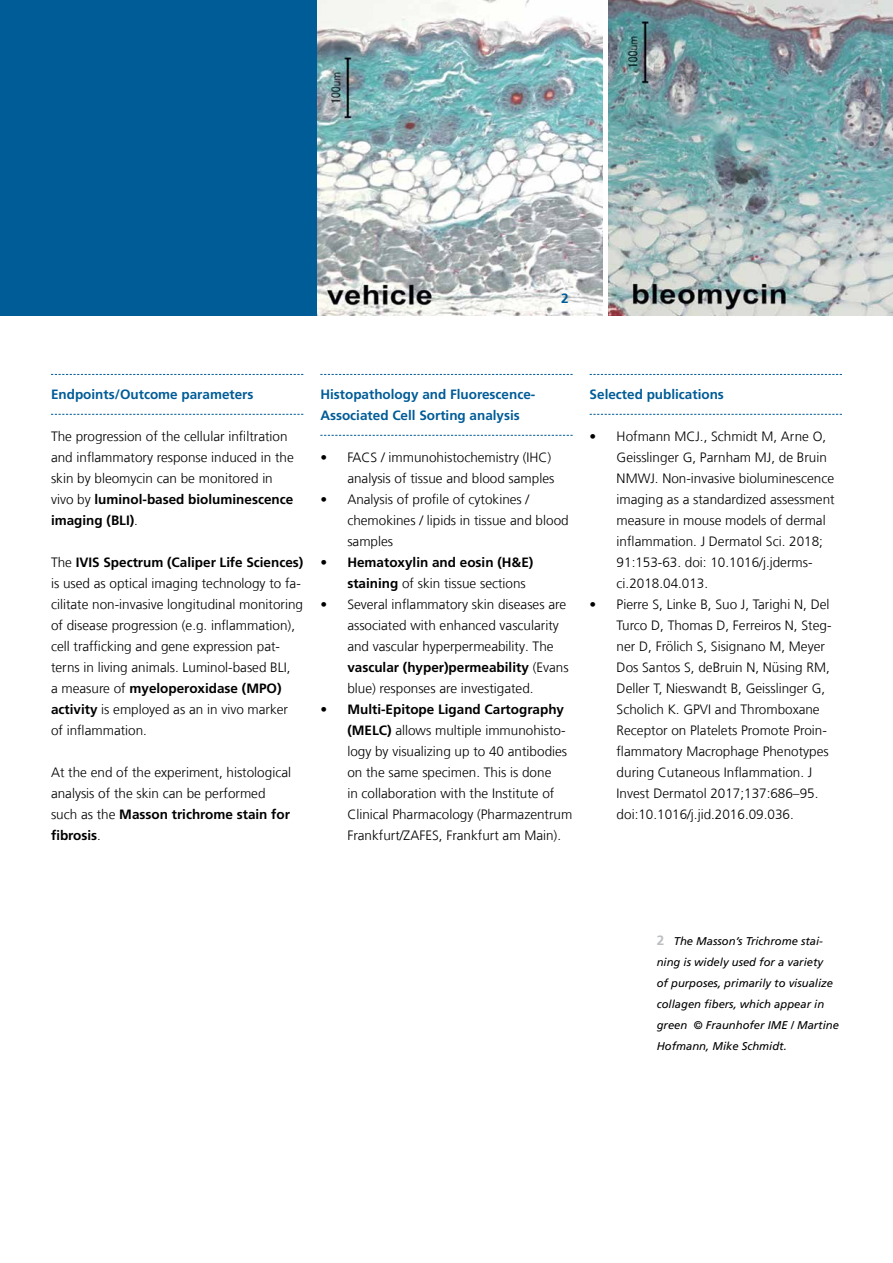
<style>
.page{position:relative;width:893px;height:1263px;background:#fff}
.page>*{position:absolute;margin:0;border:0;box-sizing:border-box;transform-origin:0 0}
.t1{font:300 13.5px/21px "Frutiger LT Com";color:#000}
.t2{font:700 13.5px/21px "Frutiger LT Com";color:#005c97}
.t3{font:700 13.5px/21px "Frutiger LT Com";color:#000}
.t4{font:italic 11.25px/21px "Frutiger LT Com";color:#000}
.s1{font-weight:700}
.s2{font-weight:300}
.s3{font-weight:700;font-style:normal;font-size:13.5px;color:#bbbec1}
</style>
<div class="page">
<div style="left:0;top:0;width:321px;height:316px;background:#005c97"></div>
<svg style="left:51px;top:374px;width:252px;height:1px"></svg>
<svg style="left:51px;top:414px;width:252px;height:1px"></svg>
<svg style="left:590px;top:374px;width:252px;height:1px"></svg>
<svg style="left:590px;top:414px;width:252px;height:1px"></svg>
<svg style="left:320px;top:374px;width:253px;height:1px"></svg>
<svg style="left:320px;top:435px;width:253px;height:1px"></svg>
<img style="left:317px;top:0;width:285px;height:315px">
<img style="left:609px;top:0;width:284px;height:316px">
<p class="t2" style="left:561px;top:288px;width:9px">2</p>
<p class="t2" style="left:51px;top:384px;width:204px">Endpoints/Outcome parameters</p>
<p class="t1" style="left:51px;top:426px;width:244px">The progression of the cellular infiltration and inflammatory response induced in the skin by bleomycin can be monitored in vivo by <span class="s1">luminol-based bioluminescence imaging (BLI)</span>.</p>
<p class="t1" style="left:51px;top:552px;width:254px">The <span class="s1">IVIS Spectrum (Caliper Life Sciences) </span>is used as optical imaging technology to fa&shy;cilitate non-invasive longitudinal monitoring of disease progression (e.g. inflammation), cell trafficking and gene expression pat&shy;terns in living animals. Luminol-based BLI,<br>a measure of <span class="s1">myeloperoxidase (MPO) activity</span> is employed as an in vivo marker of inflammation.</p>
<p class="t1" style="left:51px;top:762px;width:242px">At the end of the experiment, histological analysis of the skin can be performed such as the <span class="s1">Masson trichrome stain for fibrosis</span>.</p>
<p class="t2" style="left:320px;top:384px;width:217px">Histopathology and Fluorescence-<br>Associated Cell Sorting analysis</p>
<p class="t1" style="left:320px;top:447px;width:236px;text-align:right">• FACS / immunohistochemistry (IHC) analysis of tissue and blood samples</p>
<p class="t1" style="left:347px;top:489px;width:223px;text-indent:-27px">• Analysis of profile of cytokines / chemokines / lipids in tissue and blood samples</p>
<p class="t3" style="left:347px;top:552px;width:188px;text-indent:-27px">• Hematoxylin and eosin (H&amp;E) staining <span class="s2">of skin tissue sections</span></p>
<p class="t1" style="left:347px;top:594px;width:223px;text-indent:-27px">• Several inflammatory skin diseases are associated with enhanced vascularity and vascular hyperpermeability. The <span class="s1">vascular (hyper)permeability</span> (Evans blue) responses are investigated.</p>
<p class="t1" style="left:347px;top:699px;width:226px;text-indent:-27px"><span class="s1">• Multi-Epitope Ligand Cartography (MELC)</span> allows multiple immunohisto&shy;logy by visualizing up to 40 antibodies on the same specimen. This is done<br>in collaboration with the Institute of Clinical Pharmacology (Pharmazentrum Frankfurt/ZAFES, Frankfurt am Main).</p>
<p class="t2" style="left:590px;top:384px;width:136px">Selected publications</p>
<p class="t1" style="left:617px;top:426px;width:220px;text-indent:-27px">• Hofmann MCJ., Schmidt M, Arne O, Geisslinger G, Parnham MJ, de Bruin NMWJ. Non-invasive bioluminescence imaging as a standardized assessment measure in mouse models of dermal inflammation. J Dermatol Sci. 2018; 91:153-63. doi: 10.1016/j.jderms&shy;ci.2018.04.013.</p>
<p class="t1" style="left:617px;top:594px;width:216px;text-indent:-27px">• Pierre S, Linke B, Suo J, Tarighi N, Del Turco D, Thomas D, Ferreiros N, Steg&shy;ner D, Frölich S, Sisignano M, Meyer Dos Santos S, deBruin N, Nüsing RM, Deller T, Nieswandt B, Geisslinger G, Scholich K. GPVI and Thromboxane Receptor on Platelets Promote Proin&shy;flammatory Macrophage Phenotypes during Cutaneous Inflammation. J Invest Dermatol 2017;137:686–95. doi:10.1016/j.jid.2016.09.036.</p>
<p class="t4" style="left:657px;top:931px;width:184px"><span class="s3">2</span> The Masson’s Trichrome stai&shy;ning is widely used for a variety<br>of purposes, primarily to visualize collagen fibers, which appear in green © Fraunhofer IME / Martine<br>Hofmann, Mike Schmidt.</p>
</div>
